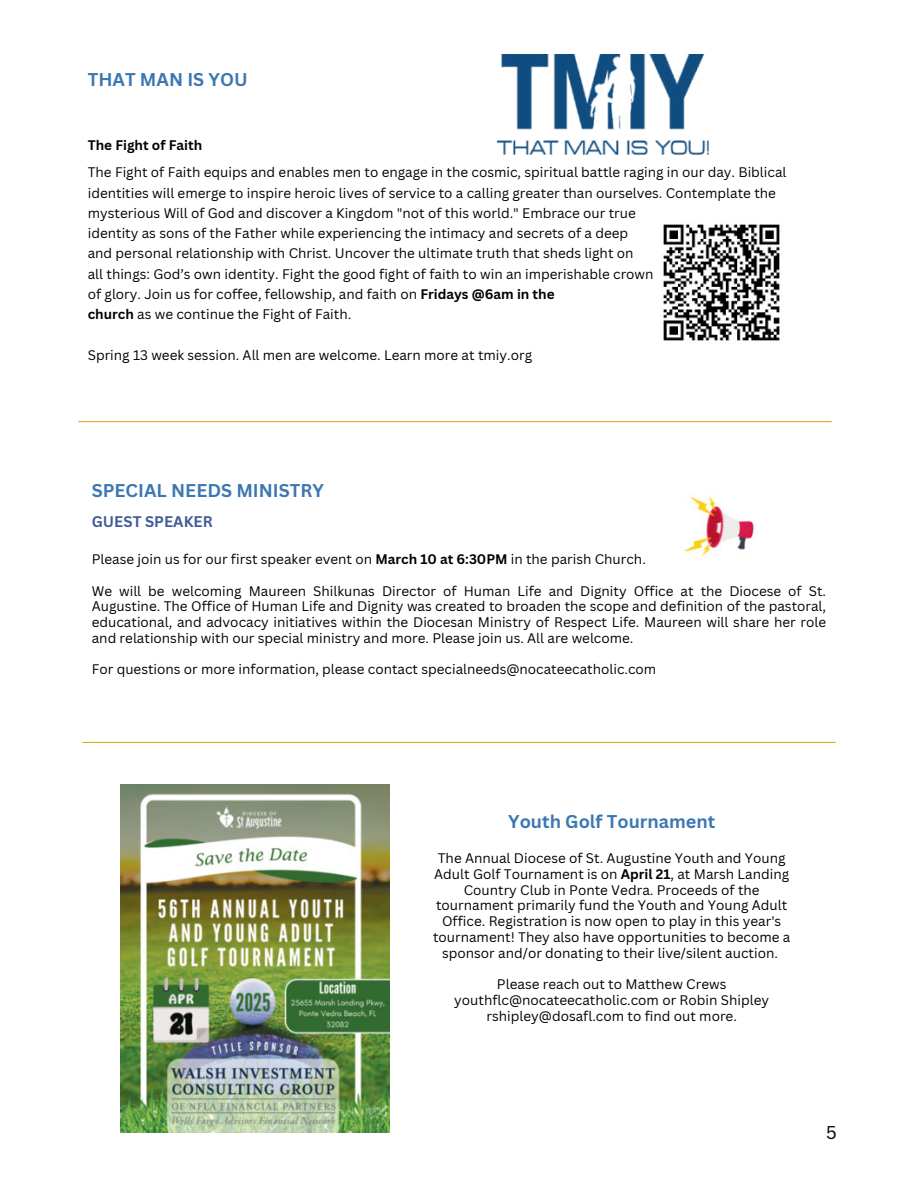
<style>
.page{position:relative;width:918px;height:1188px;background:#fff}
.page>*{position:absolute;margin:0;border:0;box-sizing:border-box;transform-origin:0 0}
.t1{font:700 18px "Canva Sans";color:#3c77b1}
.t2{font:18px "Canva Sans";color:#000}
.t3{font:700 15px "Canva Sans";color:#415b96}
.t4{font:13.5px/15.8px "Canva Sans";color:#000;text-align:center}
.t5{font:700 13.5px "Canva Sans";color:#000}
.s1{font-weight:700}
</style>
<div class="page">
<hr style="left:78px;top:421px;width:754px;height:1px;background:#e0ab20">
<hr style="left:82px;top:742px;width:754px;height:1px;background:#e0ab20">
<img style="left:682px;top:493px;width:72px;height:66px">
<img style="left:121px;top:785px;width:269px;height:347px">
<img style="left:497px;top:55px;width:212px;height:100px">
<img style="left:663px;top:224px;width:117px;height:117px">
<h1 class="t1" style="left:88px;top:67px;width:161px">THAT MAN IS YOU</h1>
<p class="t5" style="left:88px;top:136px;width:116px">The Fight of Faith</p>
<p class="t4" style="left:88px;top:162px;width:700px;line-height:20.2px;text-align:left">The Fight of Faith equips and enables men to engage in the cosmic, spiritual battle raging in our day. Biblical identities will emerge to inspire heroic lives of service to a calling greater than ourselves. Contemplate the mysterious Will of God and discover a Kingdom "not of this world." Embrace our true<br>identity as sons of the Father while experiencing the intimacy and secrets of a deep<br>and personal relationship with Christ. Uncover the ultimate truth that sheds light on<br>all things: God’s own identity. Fight the good fight of faith to win an imperishable crown<br>of glory. Join us for coffee, fellowship, and faith on <span class="s1">Fridays @6am in the<br>church</span> as we continue the Fight of Faith.</p>
<p class="t4" style="left:88px;top:347px;width:446px">Spring 13 week session. All men are welcome. Learn more at tmiy.org</p>
<p class="t1" style="left:92px;top:478px;width:234px">SPECIAL NEEDS MINISTRY</p>
<p class="t3" style="left:92px;top:511px;width:122px">GUEST SPEAKER</p>
<p class="t4" style="left:92px;top:551px;width:556px">Please join us for our first speaker event on <span class="s1">March 10 at 6:30PM</span> in the parish Church.</p>
<h1 class="t4" style="left:92px;top:582px;width:736px;text-align:justify">We will be welcoming Maureen Shilkunas Director of Human Life and Dignity Office at the Diocese of St.<br>Augustine. The Office of Human Life and Dignity was created to broaden the scope and definition of the pastoral, educational, and advocacy initiatives within the Diocesan Ministry of Respect Life. Maureen will share her role and relationship with our special ministry and more. Please join us. All are welcome.</h1>
<h3 class="t4" style="left:92px;top:661px;width:566px">For questions or more information, please contact specialneeds@nocateecatholic.com</h3>
<p class="t1" style="left:508px;top:809px;width:209px">Youth Golf Tournament</p>
<p class="t4" style="left:433px;top:850px;width:359px">The Annual Diocese of St. Augustine Youth and Young Adult Golf Tournament is on <span class="s1">April 21</span>, at Marsh Landing Country Club in Ponte Vedra. Proceeds of the tournament primarily fund the Youth and Young Adult Office. Registration is now open to play in this year's tournament! They also have opportunities to become a sponsor and/or donating to their live/silent auction.</p>
<p class="t4" style="left:454px;top:976px;width:316px">Please reach out to Matthew Crews youthflc@nocateecatholic.com or Robin Shipley rshipley@dosafl.com to find out more.</p>
<p class="t2" style="left:826px;top:1119px;width:12px">5</p>
</div>
